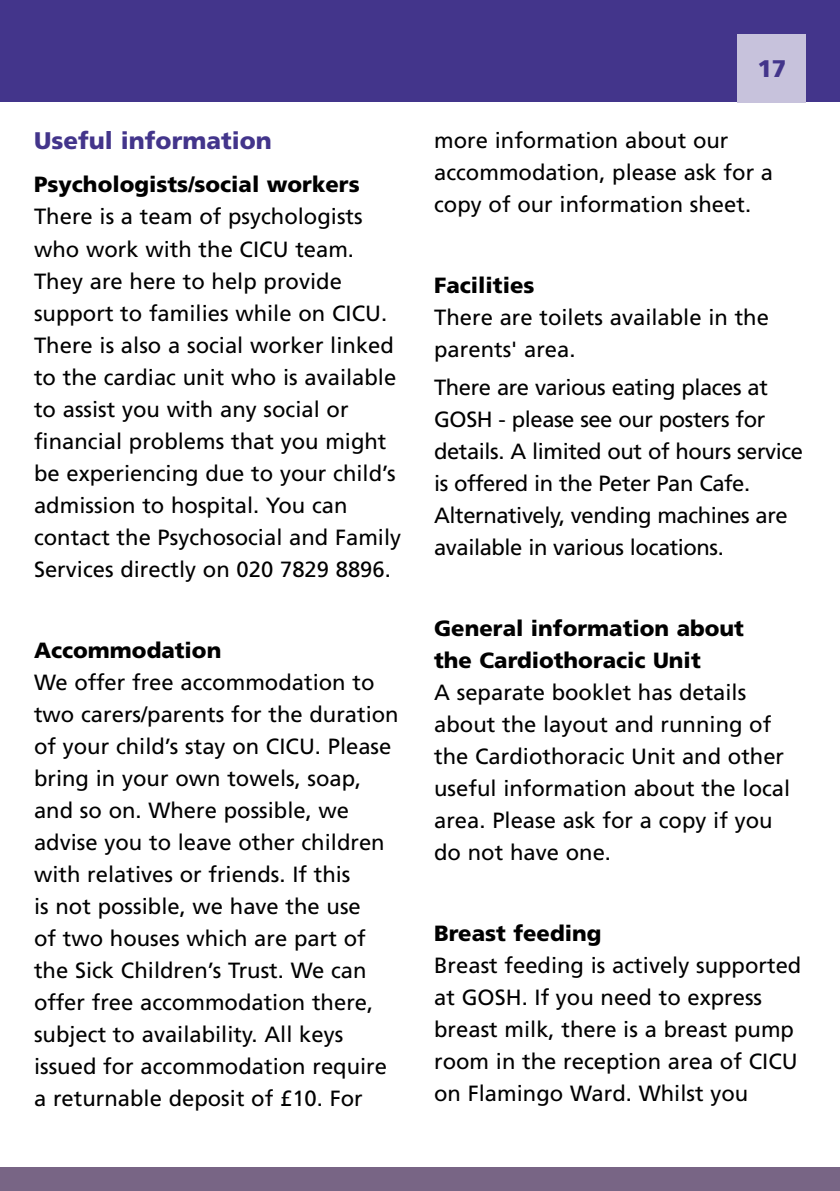
<style>
.page{position:relative;width:840px;height:1191px;background:#fff}
.page>*{position:absolute;margin:0;border:0;box-sizing:border-box;transform-origin:0 0}
.t1{font:900 24px "Frutiger";color:#43358b}
.t2{font:22px/32px "Frutiger";color:#000}
.t3{font:22px/32px "Frutiger";letter-spacing:-.02em;color:#000}
.t4{font:900 22px/32px "Frutiger";color:#000}
</style>
<div class="page">
<div style="left:0;top:0;width:839px;height:101px;background:#43358b"></div>
<div style="left:0;top:1167px;width:839px;height:24px;background:#786585"></div>
<div style="left:737px;top:34px;width:68px;height:68px;background:#c7c2dc"></div>
<p class="t1" style="left:34px;top:126px;width:239px">Useful information</p>
<p class="t4" style="left:34px;top:168px;width:327px">Psychologists/social workers</p>
<p class="t2" style="left:34px;top:201px;width:368px">There is a team of psychologists who work with the CICU team.<br>They are here to help provide support to families while on CICU.<br>There is also a social worker linked to the cardiac unit who is available to assist you with any social or financial problems that you might be experiencing due to your child’s admission to hospital. You can contact the Psychosocial and Family<br>Services directly on 020 7829 8896.</p>
<p class="t4" style="left:34px;top:633px;width:189px">Accommodation</p>
<p class="t2" style="left:34px;top:666px;width:366px">We offer free accommodation to two carers/parents for the duration of your child’s stay on CICU. Please bring in your own towels, soap, and so on. Where possible, we advise you to leave other children with relatives or friends. If this<br>is not possible, we have the use<br>of two houses which are part of the Sick Children’s Trust. We can offer free accommodation there, subject to availability. All keys issued for accommodation require a returnable deposit of £10. For</p>
<p class="t1" style="left:756px;top:54px;width:31px">17</p>
<p class="t2" style="left:434px;top:124px;width:340px">more information about our accommodation, please ask for a copy of our information sheet.</p>
<p class="t4" style="left:434px;top:269px;width:102px">Facilities</p>
<p class="t2" style="left:434px;top:301px;width:336px">There are toilets available in the parents' area.</p>
<p class="t3" style="left:434px;top:371px;width:370px">There are various eating places at GOSH - please see our posters for details. A limited out of hours service is offered in the Peter Pan Cafe.<br>Alternatively, vending machines are available in various locations.</p>
<p class="t4" style="left:434px;top:611px;width:311px">General information about the Cardiothoracic Unit</p>
<p class="t2" style="left:434px;top:676px;width:357px">A separate booklet has details about the layout and running of the Cardiothoracic Unit and other useful information about the local area. Please ask for a copy if you do not have one.</p>
<p class="t4" style="left:434px;top:917px;width:169px">Breast feeding</p>
<p class="t2" style="left:434px;top:949px;width:368px">Breast feeding is actively supported at GOSH. If you need to express breast milk, there is a breast pump room in the reception area of CICU on Flamingo Ward. Whilst you</p>
</div>
